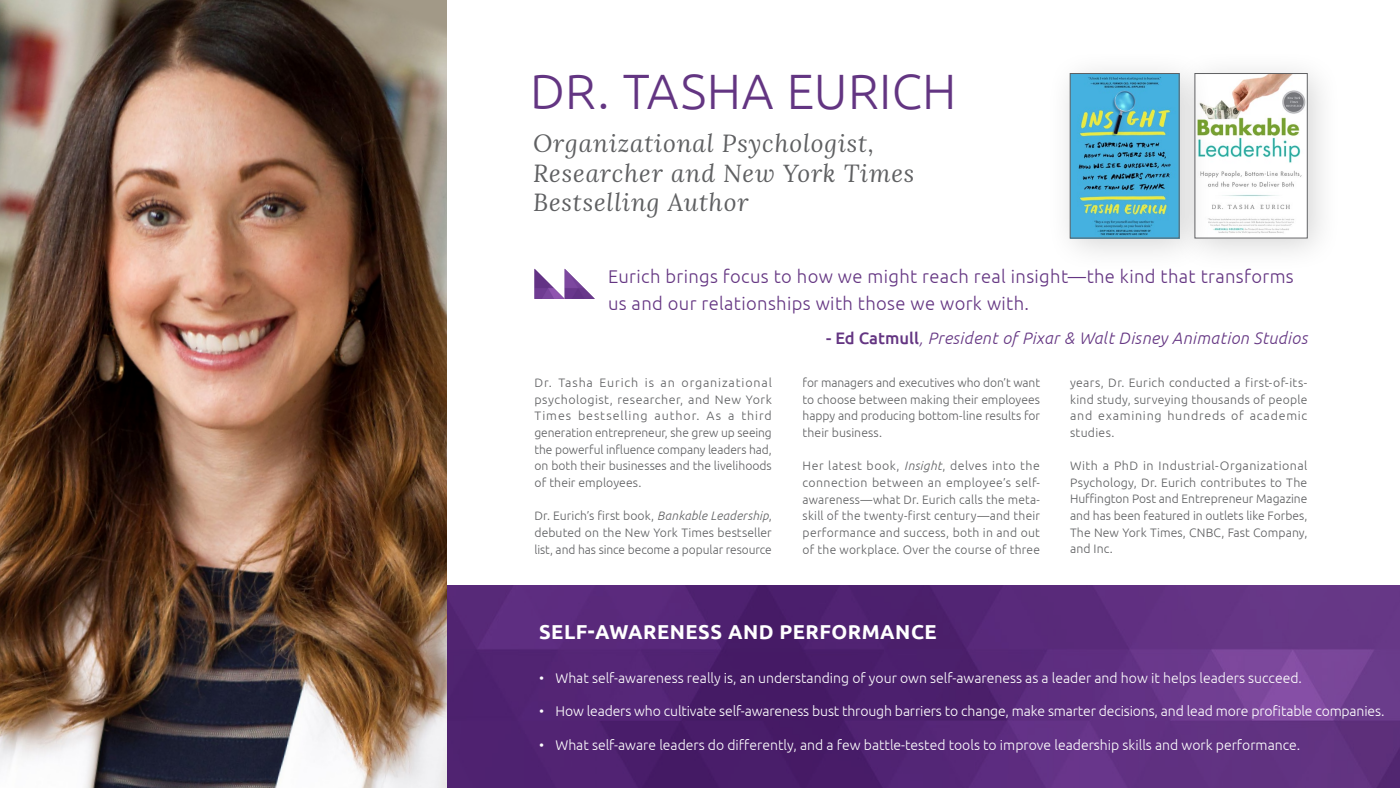
<style>
.page{position:relative;width:1400px;height:788px;background:#fff}
.page>*{position:absolute;margin:0;border:0;box-sizing:border-box;transform-origin:0 0}
.t1{font:300 49.61px "Ubuntu";letter-spacing:.005em;color:#633582}
.t2{font:italic 24.5px/29.4px "Lora";letter-spacing:.035em;color:#5f6062}
.t3{font:700 20.12px "Ubuntu";letter-spacing:.025em;color:#fff}
.t4{font:300 18.38px/27.1px "Ubuntu";letter-spacing:.02em;color:#643582}
.t5{font:italic 300 16.62px "Ubuntu";letter-spacing:.025em;color:#643582}
.t6{font:300 14px "Ubuntu";color:#fff}
.t7{font:300 12.25px/16.6px "Ubuntu";letter-spacing:.005em;color:#5f6062;text-align:justify}
.s1{font-weight:500;font-style:normal}
.s2{font-style:italic}
</style>
<div class="page">
<img style="left:447px;top:585px;width:953px;height:203px">
<img style="left:0;top:0;width:447px;height:788px">
<div style="left:1170px;top:49px;width:172px;height:223px;background:#000;opacity:.17"></div>
<img style="left:1214px;top:75px;width:91px;height:161px">
<div style="left:1046px;top:49px;width:168px;height:223px;background:#000;opacity:.17"></div>
<img style="left:1072px;top:75px;width:105px;height:161px">
<div style="left:1070px;top:73px;width:109px;height:165px;border:1px solid #5f6062"></div>
<svg style="left:334px;top:0;width:113px;height:104px;background:#827869"></svg>
<svg style="left:535px;top:269px;width:60px;height:30px"></svg>
<h1 class="t1" style="left:530px;top:61px;width:428px">DR. TASHA EURICH</h1>
<h2 class="t2" style="left:533px;top:129px;width:383px">Organizational Psychologist,<br>Researcher and New York Times<br>Bestselling Author</h2>
<h3 class="t4" style="left:608px;top:262px;width:687px">Eurich brings focus to how we might reach real insight—the kind that transforms us and our relationships with those we work with.</h3>
<h3 class="t5" style="left:826px;top:328px;width:483px"><span class="s1">- Ed Catmull</span>, President of Pixar &amp; Walt Disney Animation Studios</h3>
<p class="t7" style="left:535px;top:374px;width:239px">Dr. Tasha Eurich is an organizational psychologist, researcher, and New York Times bestselling author. As a third generation entrepreneur, she grew up seeing the powerful influence company leaders had, on both their businesses and the livelihoods of their employees.</p>
<p class="t7" style="left:535px;top:507px;width:239px">Dr. Eurich’s first book, <span class="s2">Bankable Leadership</span>, debuted on the New York Times bestseller list, and has since become a popular resource</p>
<p class="t7" style="left:803px;top:374px;width:239px">for managers and executives who don’t want to choose between making their employees happy and producing bottom-line results for their business.</p>
<p class="t7" style="left:803px;top:457px;width:239px">Her latest book, <span class="s2">Insight</span>, delves into the connection between an employee’s self&shy;awareness—what Dr. Eurich calls the meta&shy;skill of the twenty-first century—and their performance and success, both in and out of the workplace. Over the course of three</p>
<h3 class="t3" style="left:539px;top:619px;width:399px">SELF-AWARENESS AND PERFORMANCE</h3>
<p class="t7" style="left:1070px;top:374px;width:239px">years, Dr. Eurich conducted a first-of-its&shy;kind study, surveying thousands of people and examining hundreds of academic studies.</p>
<p class="t7" style="left:1070px;top:457px;width:239px">With a PhD in Industrial-Organizational Psychology, Dr. Eurich contributes to The Huffington Post and Entrepreneur Magazine and has been featured in outlets like Forbes, The New York Times, CNBC, Fast Company, and Inc.</p>
<p class="t6" style="left:539px;top:669px;width:7px">•</p>
<p class="t6" style="left:539px;top:702px;width:7px">•</p>
<p class="t6" style="left:539px;top:736px;width:7px">•</p>
<p class="t6" style="left:555px;top:669px;width:748px">What self-awareness really is, an understanding of your own self-awareness as a leader and how it helps leaders succeed.</p>
<p class="t6" style="left:555px;top:702px;width:830px">How leaders who cultivate self-awareness bust through barriers to change, make smarter decisions, and lead more profitable companies.</p>
<p class="t6" style="left:555px;top:736px;width:746px">What self-aware leaders do differently, and a few battle-tested tools to improve leadership skills and work performance.</p>
</div>
